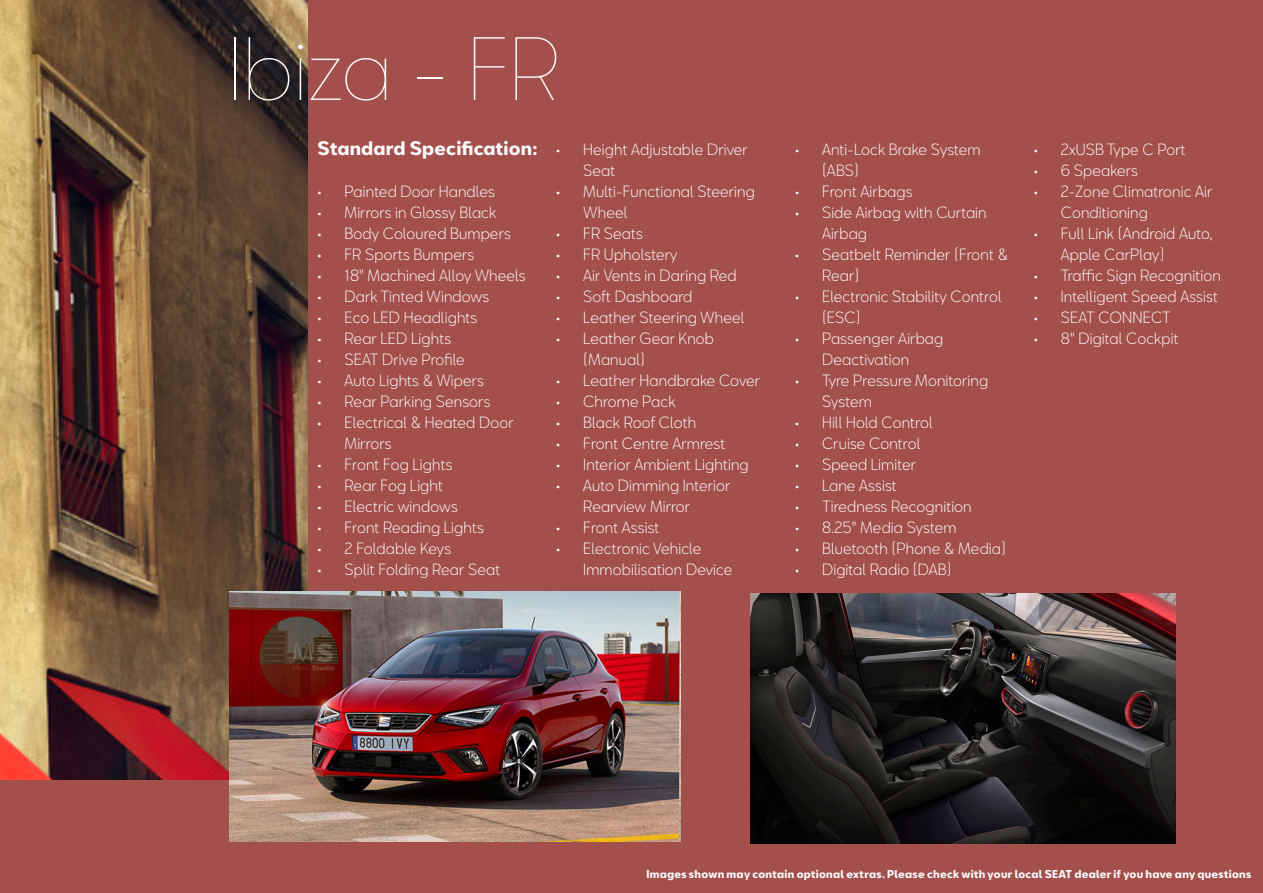
<style>
.page{position:relative;width:1263px;height:893px;background:#a34f4c}
.page>*{position:absolute;margin:0;border:0;box-sizing:border-box;transform-origin:0 0}
.sub_headline_trim{font:200 82.5px "Seat Bcn";color:#fff}
.t1{font:700 18px "SEATBCN";letter-spacing:.01em;color:#fff}
.t2{font:300 15px/21px "SEATBCN";letter-spacing:.01em;color:#fff}
.t3{font:700 10.5px "SEATBCN";letter-spacing:.03em;color:#fff}
</style>
<div class="page">
<img style="left:0;top:0;width:307px;height:779px">
<img style="left:230px;top:591px;width:450px;height:250px">
<img style="left:750px;top:593px;width:426px;height:250px">
<p class="sub_headline_trim" style="left:227px;top:-2px;width:334px">Ibiza - FR</p>
<p class="t1" style="left:318px;top:139px;width:221px">Standard Specification:</p>
<p class="t2" style="left:318px;top:182px;width:179px">• Painted Door Handles</p>
<p class="t2" style="left:318px;top:203px;width:180px">• Mirrors in Glossy Black</p>
<p class="t2" style="left:318px;top:224px;width:195px">• Body Coloured Bumpers</p>
<p class="t2" style="left:318px;top:245px;width:158px">• FR Sports Bumpers</p>
<p class="t2" style="left:318px;top:266px;width:210px">• 18" Machined Alloy Wheels</p>
<p class="t2" style="left:318px;top:287px;width:173px">• Dark Tinted Windows</p>
<p class="t2" style="left:318px;top:308px;width:161px">• Eco LED Headlights</p>
<p class="t2" style="left:318px;top:329px;width:135px">• Rear LED Lights</p>
<p class="t2" style="left:318px;top:350px;width:149px">• SEAT Drive Profile</p>
<p class="t2" style="left:318px;top:371px;width:168px">• Auto Lights &amp; Wipers</p>
<p class="t2" style="left:318px;top:392px;width:174px">• Rear Parking Sensors</p>
<p class="t2" style="left:345px;top:413px;width:171px;text-indent:-27px">• Electrical &amp; Heated Door<br>Mirrors</p>
<p class="t2" style="left:318px;top:455px;width:137px">• Front Fog Lights</p>
<p class="t2" style="left:318px;top:476px;width:127px">• Rear Fog Light</p>
<p class="t2" style="left:318px;top:497px;width:142px">• Electric windows</p>
<p class="t2" style="left:318px;top:518px;width:168px">• Front Reading Lights</p>
<p class="t2" style="left:318px;top:539px;width:135px">• 2 Foldable Keys</p>
<p class="t2" style="left:318px;top:560px;width:184px">• Split Folding Rear Seat</p>
<p class="t2" style="left:583px;top:140px;width:166px;text-indent:-27px">• Height Adjustable Driver<br>Seat</p>
<p class="t2" style="left:583px;top:182px;width:173px;text-indent:-27px">• Multi-Functional Steering<br>Wheel</p>
<p class="t2" style="left:556px;top:224px;width:88px">• FR Seats</p>
<p class="t2" style="left:556px;top:245px;width:123px">• FR Upholstery</p>
<p class="t2" style="left:556px;top:266px;width:182px">• Air Vents in Daring Red</p>
<p class="t2" style="left:556px;top:287px;width:138px">• Soft Dashboard</p>
<p class="t2" style="left:556px;top:308px;width:190px">• Leather Steering Wheel</p>
<p class="t2" style="left:583px;top:329px;width:132px;text-indent:-27px">• Leather Gear Knob (Manual)</p>
<p class="t2" style="left:556px;top:371px;width:205px">• Leather Handbrake Cover</p>
<p class="t2" style="left:556px;top:392px;width:121px">• Chrome Pack</p>
<p class="t2" style="left:556px;top:413px;width:141px">• Black Roof Cloth</p>
<p class="t2" style="left:556px;top:434px;width:171px">• Front Centre Armrest</p>
<p class="t2" style="left:556px;top:455px;width:194px">• Interior Ambient Lighting</p>
<p class="t2" style="left:583px;top:476px;width:149px;text-indent:-27px">• Auto Dimming Interior<br>Rearview Mirror</p>
<p class="t2" style="left:556px;top:518px;width:105px">• Front Assist</p>
<p class="t2" style="left:583px;top:539px;width:151px;text-indent:-27px">• Electronic Vehicle<br>Immobilisation Device</p>
<p class="t2" style="left:822px;top:140px;width:160px;text-indent:-27px">• Anti-Lock Brake System (ABS)</p>
<p class="t2" style="left:795px;top:182px;width:119px">• Front Airbags</p>
<p class="t2" style="left:822px;top:203px;width:166px;text-indent:-27px">• Side Airbag with Curtain<br>Airbag</p>
<p class="t2" style="left:822px;top:245px;width:188px;text-indent:-27px">• Seatbelt Reminder (Front &amp;<br>Rear)</p>
<p class="t2" style="left:822px;top:287px;width:181px;text-indent:-27px">• Electronic Stability Control (ESC)</p>
<p class="t2" style="left:795px;top:329px;width:150px;text-align:center">• Passenger Airbag<br>Deactivation</p>
<p class="t2" style="left:822px;top:371px;width:168px;text-indent:-27px">• Tyre Pressure Monitoring<br>System</p>
<p class="t2" style="left:795px;top:413px;width:139px">• Hill Hold Control</p>
<p class="t2" style="left:795px;top:434px;width:127px">• Cruise Control</p>
<p class="t2" style="left:795px;top:455px;width:122px">• Speed Limiter</p>
<p class="t2" style="left:795px;top:476px;width:103px">• Lane Assist</p>
<p class="t2" style="left:795px;top:497px;width:178px">• Tiredness Recognition</p>
<p class="t2" style="left:795px;top:518px;width:163px">• 8.25" Media System</p>
<p class="t2" style="left:795px;top:539px;width:212px">• Bluetooth (Phone &amp; Media)</p>
<p class="t2" style="left:795px;top:560px;width:158px">• Digital Radio (DAB)</p>
<p class="t2" style="left:1034px;top:140px;width:153px">• 2xUSB Type C Port</p>
<p class="t2" style="left:1034px;top:161px;width:106px">• 6 Speakers</p>
<p class="t2" style="left:1061px;top:182px;width:153px;text-indent:-27px">• 2-Zone Climatronic Air<br>Conditioning</p>
<p class="t2" style="left:1061px;top:224px;width:153px;text-indent:-27px">• Full Link (Android Auto,<br>Apple CarPlay)</p>
<p class="t2" style="left:1034px;top:266px;width:188px">• Traffic Sign Recognition</p>
<p class="t2" style="left:1034px;top:287px;width:186px">• Intelligent Speed Assist</p>
<p class="t2" style="left:1034px;top:308px;width:138px">• SEAT CONNECT</p>
<p class="t2" style="left:1034px;top:329px;width:146px">• 8" Digital Cockpit</p>
<p class="t3" style="left:646px;top:868px;width:607px">Images shown may contain optional extras. Please check with your local SEAT dealer if you have any questions</p>
</div>
